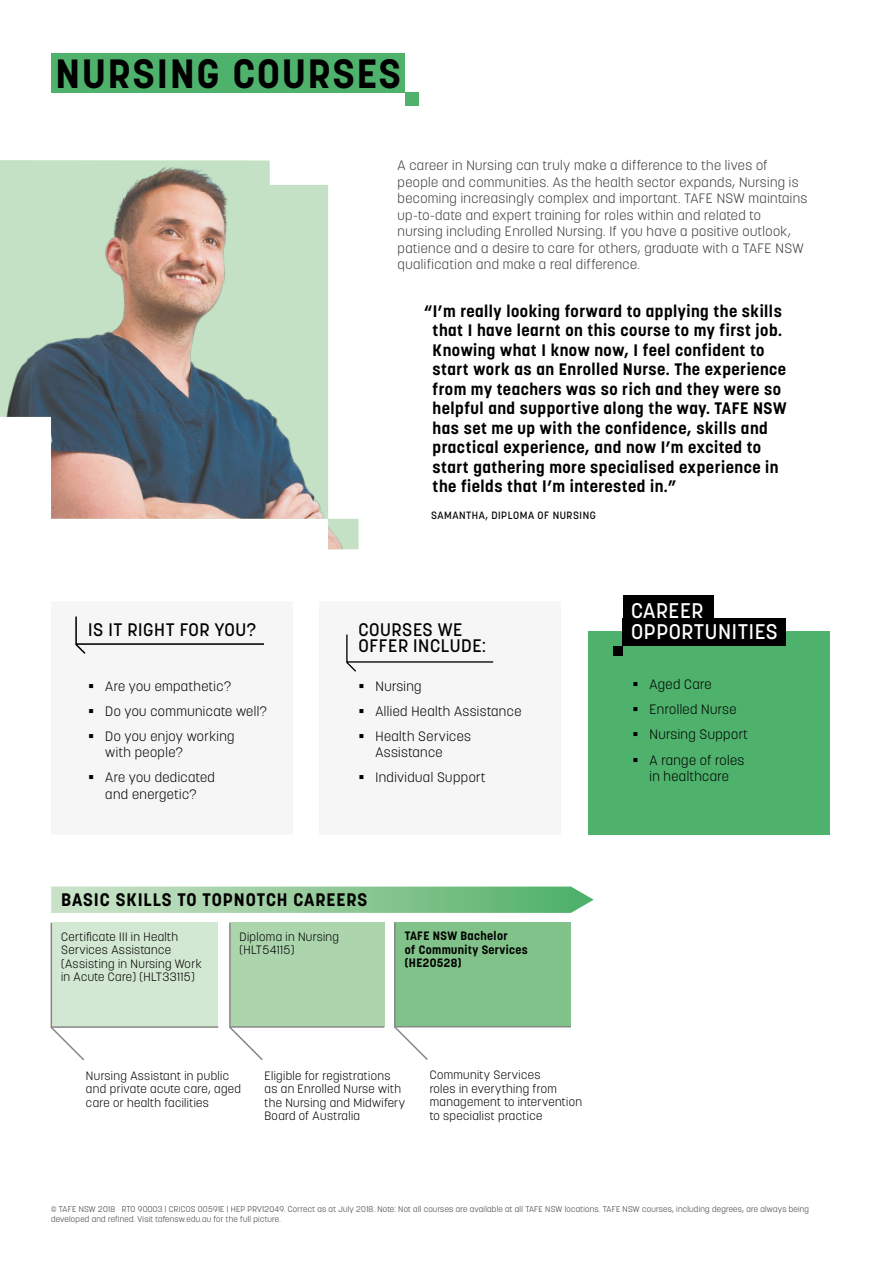
<style>
.page{position:relative;width:893px;height:1263px;background:#fff}
.page>*{position:absolute;margin:0;border:0;box-sizing:border-box;transform-origin:0 0}
.SUBHEAD_-_COURSE_ARE{font:700 40.5px "Korolev";letter-spacing:.05em;color:#000}
.H3{font:500 21px/21px "Korolev";letter-spacing:.03em;color:#fff}
.H3-2{font:500 18px/16.5px "Korolev";letter-spacing:.03em;color:#000}
.t1{font:700 18px "Korolev";letter-spacing:.05em;color:#000}
.Pullquote_-_colour{font:700 16.5px/19.5px "Korolev";letter-spacing:.03em;color:#000}
.Body_Copy{font:300 13.5px/16.5px "Korolev";letter-spacing:.03em;color:#3c3c3b}
.t2{font:300 13.5px/16.5px "Korolev";letter-spacing:.03em;color:#000}
.t3{font:300 12px/13.5px "Korolev";letter-spacing:.03em;color:#000}
.t4{font:700 12px/13.5px "Korolev";letter-spacing:.03em;color:#000}
.H1_small{font:500 10.5px "Korolev";letter-spacing:.05em;color:#000}
.t5{font:300 8.25px/9.9px "Korolev";letter-spacing:.03em;color:#3c3c3b}
</style>
<div class="page">
<div style="left:51px;top:53px;width:354px;height:40px;background:#4eb26c"></div>
<div style="left:405px;top:93px;width:13px;height:13px;background:#4eb26c"></div>
<div style="left:320px;top:601px;width:241px;height:233px;background:#f6f6f6"></div>
<div style="left:51px;top:601px;width:241px;height:233px;background:#f6f6f6"></div>
<svg style="left:75px;top:616px;width:189px;height:38px"></svg>
<svg style="left:346px;top:634px;width:148px;height:38px"></svg>
<div style="left:589px;top:631px;width:241px;height:203px;background:#4eb26c"></div>
<div style="left:623px;top:595px;width:90px;height:28px;background:#000"></div>
<div style="left:623px;top:618px;width:163px;height:28px;background:#000"></div>
<div style="left:613px;top:646px;width:10px;height:10px;background:#000"></div>
<img style="left:0;top:160px;width:359px;height:389px">
<svg style="left:51px;top:886px;width:543px;height:27px;background:#97cc9f"></svg>
<svg style="left:229px;top:923px;width:155px;height:137px"></svg>
<svg style="left:51px;top:923px;width:167px;height:137px"></svg>
<svg style="left:394px;top:922px;width:177px;height:138px"></svg>
<h1 class="SUBHEAD_-_COURSE_ARE" style="left:56px;top:48px;width:347px">NURSING COURSES</h1>
<h2 class="H3-2" style="left:88px;top:621px;width:169px">IS IT RIGHT FOR YOU?</h2>
<p class="t2" style="left:88px;top:678px;width:144px">▪ Are you empathetic?</p>
<p class="t2" style="left:88px;top:703px;width:180px">▪ Do you communicate well?</p>
<p class="t2" style="left:105px;top:728px;width:131px;text-indent:-17px">▪ Do you enjoy working with people?</p>
<p class="t2" style="left:88px;top:769px;width:128px;text-align:center">▪ Are you dedicated and energetic?</p>
<p class="Body_Copy" style="left:398px;top:157px;width:411px">A career in Nursing can truly make a difference to the lives of people and communities. As the health sector expands, Nursing is becoming increasingly complex and important. TAFE NSW maintains up-to-date and expert training for roles within and related to nursing including Enrolled Nursing. If you have a positive outlook, patience and a desire to care for others, graduate with a TAFE NSW qualification and make a real difference.</p>
<p class="Pullquote_-_colour" style="left:433px;top:301px;width:355px;text-indent:-9px">“I’m really looking forward to applying the skills that I have learnt on this course to my first job.<br>Knowing what I know now, I feel confident to start work as an Enrolled Nurse. The experience from my teachers was so rich and they were so helpful and supportive along the way. TAFE NSW has set me up with the confidence, skills and practical experience, and now I’m excited to start gathering more specialised experience in the fields that I’m interested in.”</p>
<h1 class="H1_small" style="left:431px;top:508px;width:166px">SAMANTHA, DIPLOMA OF NURSING</h1>
<h2 class="H3-2" style="left:358px;top:621px;width:129px">COURSES WE<br>OFFER INCLUDE:</h2>
<p class="t2" style="left:358px;top:678px;width:65px">▪ Nursing</p>
<p class="t2" style="left:358px;top:703px;width:164px">▪ Allied Health Assistance</p>
<p class="t2" style="left:375px;top:728px;width:97px;text-indent:-17px">▪ Health Services<br>Assistance</p>
<p class="t2" style="left:358px;top:769px;width:129px">▪ Individual Support</p>
<h2 class="H3" style="left:631px;top:600px;width:148px">CAREER<br>OPPORTUNITIES</h2>
<p class="t2" style="left:632px;top:676px;width:81px">▪ Aged Care</p>
<p class="t2" style="left:632px;top:701px;width:105px">▪ Enrolled Nurse</p>
<p class="t2" style="left:632px;top:726px;width:117px">▪ Nursing Support</p>
<p class="t2" style="left:632px;top:751px;width:113px;text-align:center">▪ A range of roles in healthcare</p>
<p class="t1" style="left:61px;top:888px;width:308px">BASIC SKILLS TO TOPNOTCH CAREERS</p>
<p class="t3" style="left:61px;top:930px;width:142px">Certificate III in Health<br>Services Assistance (Assisting in Nursing Work in Acute Care) (HLT33115)</p>
<p class="t3" style="left:240px;top:930px;width:101px">Diploma in Nursing (HLT54115)</p>
<p class="t4" style="left:405px;top:929px;width:125px">TAFE NSW Bachelor<br>of Community Services (HE20528)</p>
<p class="t3" style="left:86px;top:1069px;width:157px">Nursing Assistant in public and private acute care, aged care or health facilities</p>
<p class="t3" style="left:264px;top:1068px;width:142px">Eligible for registrations as an Enrolled Nurse with the Nursing and Midwifery<br>Board of Australia</p>
<p class="t3" style="left:430px;top:1068px;width:154px">Community Services<br>roles in everything from management to intervention to specialist practice</p>
<p class="t5" style="left:51px;top:1204px;width:760px">© TAFE NSW 2018 RTO 90003 | CRICOS 00591E | HEP PRV12049. Correct as at July 2018. Note: Not all courses are available at all TAFE NSW locations. TAFE NSW courses, including degrees, are always being developed and refined. Visit tafensw.edu.au for the full picture.</p>
</div>
